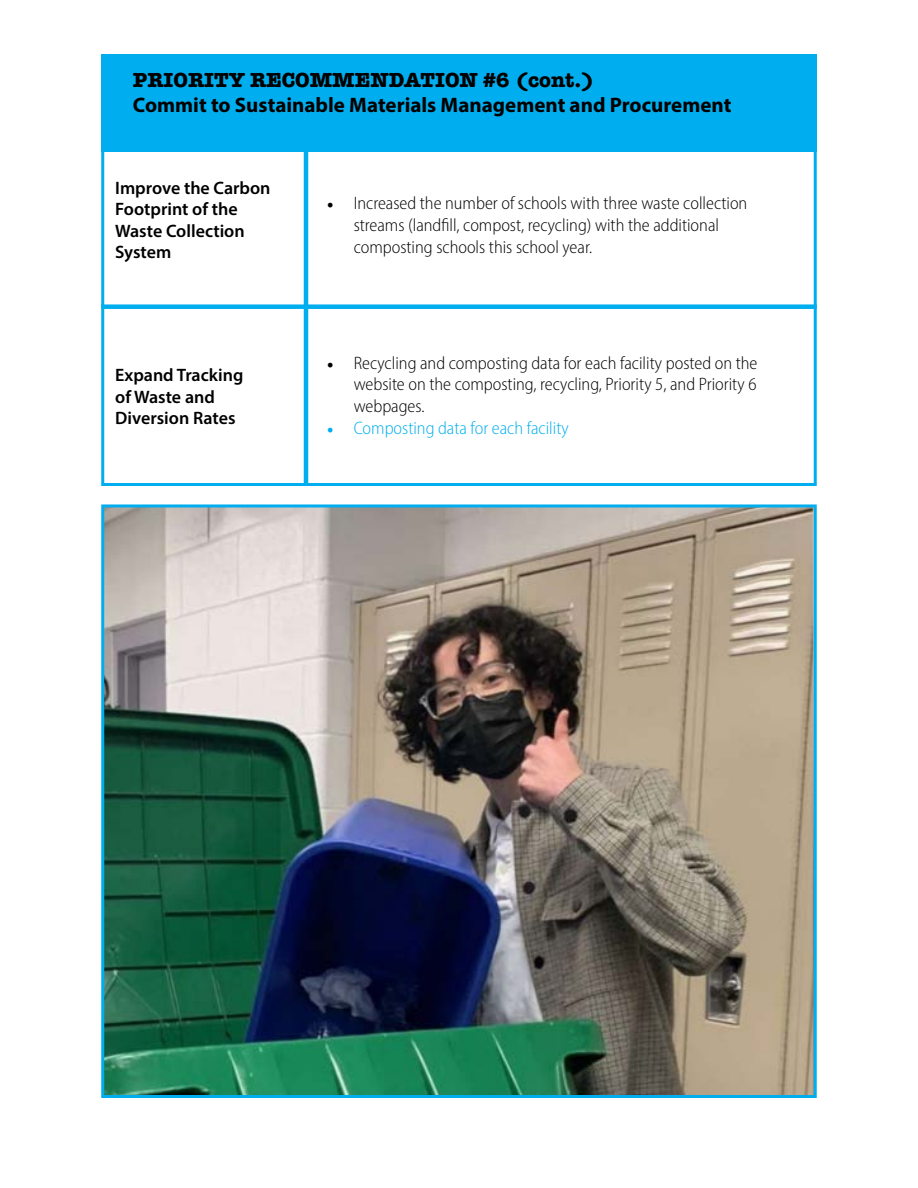
<style>
.page{position:relative;width:918px;height:1188px;background:#fff}
.page>*{position:absolute;margin:0;border:0;box-sizing:border-box;transform-origin:0 0}
.t1{font:700 21px "Myriad Pro";color:#000}
.t2{font:700 21px "American Typewriter";color:#000}
.t3{font:300 semi-condensed 18px/21.6px "Myriad Pro";color:#000}
.t4{font:600 18px/21.6px "Myriad Pro";color:#000}
.t5{font:300 semi-condensed 18px "Myriad Pro";color:#00aeef}
.s1{font-family:"Minion Pro";font-weight:400;font-stretch:normal}
</style>
<div class="page">
<div style="left:101px;top:54px;width:716px;height:97px;background:#00aeef"></div>
<div style="left:101px;top:145px;width:716px;height:341px;border:3px solid #00aeef"></div>
<hr style="left:304px;top:144px;width:4px;height:341px;background:#00aeef">
<div style="left:101px;top:304px;width:716px;height:5px;background:#00aeef"></div>
<img style="left:105px;top:508px;width:708px;height:586px">
<div style="left:101px;top:504px;width:716px;height:594px;border:3px solid #00aeef"></div>
<p class="t2" style="left:133px;top:61px;width:463px">PRIORITY RECOMMENDATION #6 (cont.)</p>
<p class="t1" style="left:133px;top:91px;width:600px">Commit to Sustainable Materials Management and Procurement</p>
<p class="t4" style="left:115px;top:176px;width:157px">Improve the Carbon<br>Footprint of the<br>Waste Collection<br>System</p>
<p class="t4" style="left:115px;top:364px;width:130px">Expand Tracking of Waste and<br>Diversion Rates</p>
<p class="t3" style="left:354px;top:192px;width:395px;text-indent:-27px"><span class="s1">•</span> Increased the number of schools with three waste collection streams (landfill, compost, recycling) with the additional composting schools this school year.</p>
<p class="t3" style="left:354px;top:352px;width:405px;text-align:justify;text-indent:-27px"><span class="s1">•</span> Recycling and composting data for each facility posted on the website on the composting, recycling, Priority 5, and Priority 6 webpages.</p>
<p class="t5" style="left:327px;top:417px;width:244px"><span class="s1">•</span> Composting data for each facility</p>
</div>
